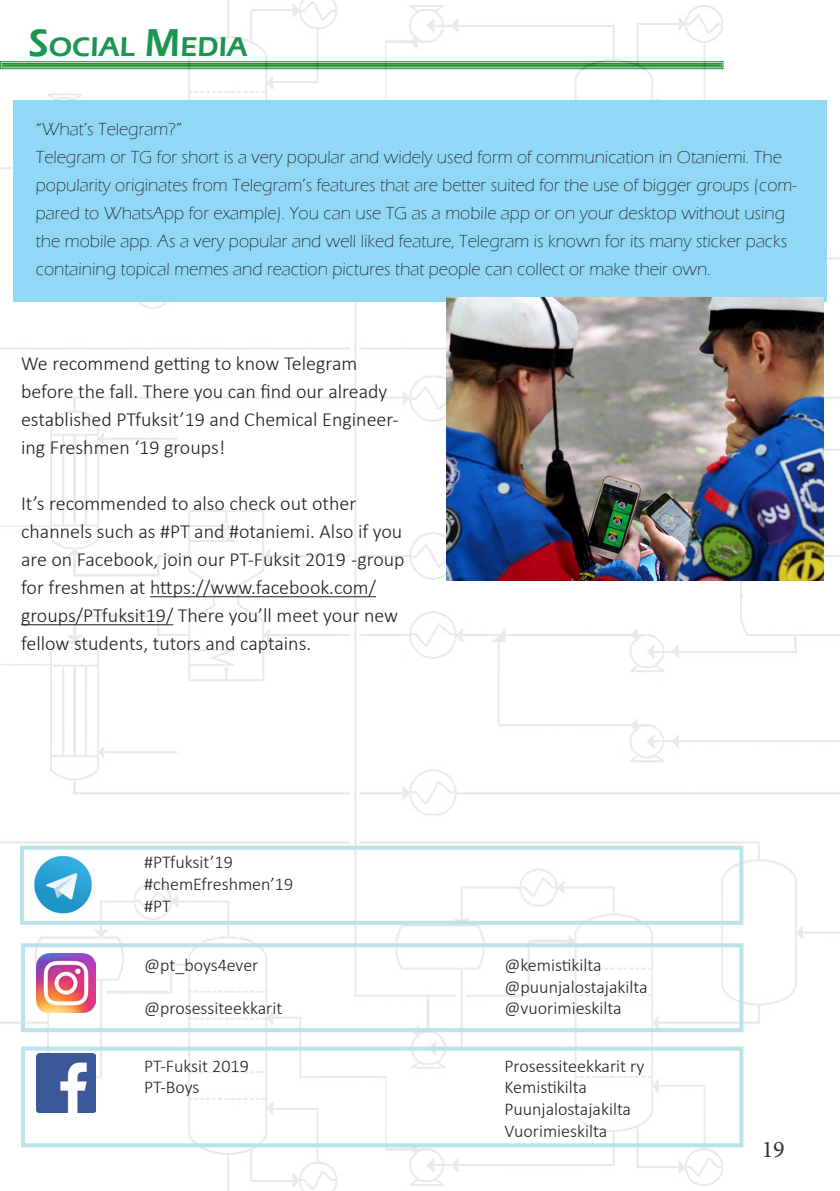
<style>
.page{position:relative;width:840px;height:1191px;background:#fff}
.page>*{position:absolute;margin:0;border:0;box-sizing:border-box;transform-origin:0 0}
.t1{font:600 28px "Eras ITC";color:#1c9550}
.t2{font:24px "Minion Pro";color:#231f20}
.t3{font:300 20px/28px "Calibri";color:#231f20}
.t4{font:300 18px/28px "Eras ITC";color:#231f20}
.t5{font:300 18px "Calibri";color:#231f20}
.s1{font-size:40px}
</style>
<div class="page">
<img style="left:0;top:0;width:839px;height:1191px">
<hr style="left:150px;top:596px;width:226px;height:1px;background:#231f20">
<hr style="left:21px;top:624px;width:152px;height:1px;background:#231f20">
<img style="left:36px;top:953px;width:59px;height:59px">
<img style="left:36px;top:1053px;width:59px;height:59px">
<img style="left:30px;top:853px;width:65px;height:65px">
<div style="left:13px;top:100px;width:813px;height:62px;background:#91d8f7"></div>
<div style="left:13px;top:128px;width:813px;height:174px;background:#91d8f7"></div>
<div style="left:20px;top:845px;width:723px;height:79px;border:4px solid #bbe3ec"></div>
<div style="left:21px;top:943px;width:722px;height:89px;border:4px solid #bbe3ec"></div>
<div style="left:21px;top:1046px;width:722px;height:101px;border:4px solid #bbe3ec"></div>
<img style="left:446px;top:298px;width:377px;height:282px">
<p class="t1" style="left:28px;top:31px;width:221px"><span class="s1">S</span>OCIAL <span class="s1">M</span>EDIA</p>
<p class="t4" style="left:36px;top:116px;width:147px">“What’s Telegram?”</p>
<p class="t4" style="left:36px;top:144px;width:762px">Telegram or TG for short is a very popular and widely used form of communication in Otaniemi. The popularity originates from Telegram’s features that are better suited for the use of bigger groups (com&shy;pared to WhatsApp for example). You can use TG as a mobile app or on your desktop without using the mobile app. As a very popular and well liked feature, Telegram is known for its many sticker packs containing topical memes and reaction pictures that people can collect or make their own.</p>
<p class="t3" style="left:21px;top:349px;width:379px">We recommend getting to know Telegram before the fall. There you can find our already established PTfuksit’19 and Chemical Engineer&shy;ing Freshmen ‘19 groups!</p>
<p class="t3" style="left:21px;top:489px;width:385px">It’s recommended to also check out other channels such as #PT and #otaniemi. Also if you are on Facebook, join our PT-Fuksit 2019 -group for freshmen at https://www.facebook.com/ groups/PTfuksit19/ There you’ll meet your new fellow students, tutors and captains.</p>
<p class="t5" style="left:144px;top:851px;width:90px">#PTfuksit’19</p>
<p class="t5" style="left:144px;top:872px;width:150px">#chemEfreshmen’19</p>
<p class="t5" style="left:144px;top:894px;width:28px">#PT</p>
<p class="t5" style="left:144px;top:954px;width:116px">@pt_boys4ever</p>
<p class="t5" style="left:504px;top:954px;width:98px">@kemistikilta</p>
<p class="t5" style="left:504px;top:975px;width:144px">@puunjalostajakilta</p>
<p class="t5" style="left:144px;top:997px;width:140px">@prosessiteekkarit</p>
<p class="t5" style="left:504px;top:997px;width:118px">@vuorimieskilta</p>
<p class="t5" style="left:144px;top:1054px;width:106px">PT-Fuksit 2019</p>
<p class="t5" style="left:504px;top:1054px;width:141px">Prosessiteekkarit ry</p>
<p class="t5" style="left:144px;top:1076px;width:57px">PT-Boys</p>
<p class="t5" style="left:504px;top:1076px;width:84px">Kemistikilta</p>
<p class="t5" style="left:504px;top:1097px;width:128px">Puunjalostajakilta</p>
<p class="t5" style="left:504px;top:1119px;width:104px">Vuorimieskilta</p>
<h2 class="t2" style="left:761px;top:1133px;width:25px">19</h2>
</div>
